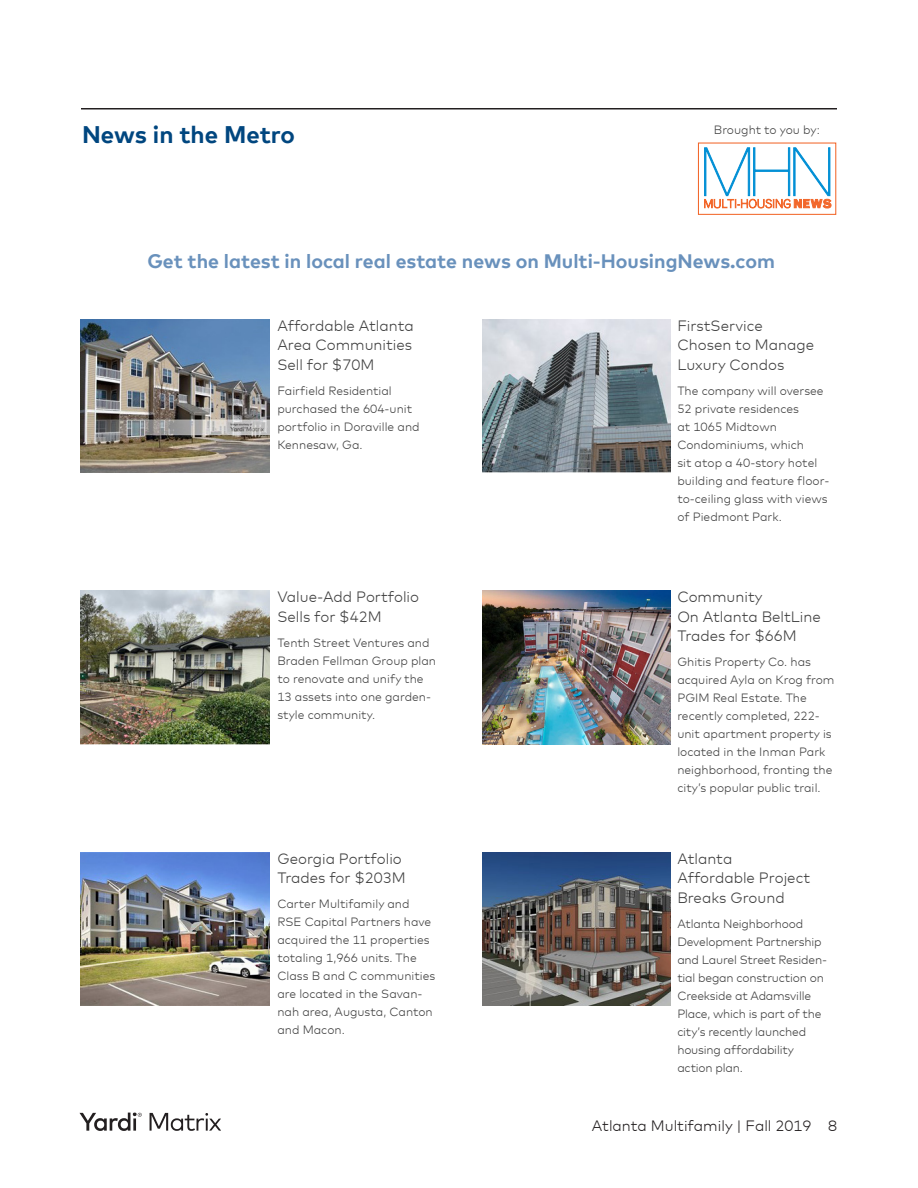
<style>
.page{position:relative;width:918px;height:1188px;background:#fff}
.page>*{position:absolute;margin:0;border:0;box-sizing:border-box;transform-origin:0 0}
.Matrix_SubHead{font:700 24px "Mark Offc Pro";color:#00467f}
.Matrix_News{font:700 19.5px "Mark Offc Pro";color:#6991bc}
.Matrix_News-2{font:300 15px/19.5px "Mark Offc Pro";color:#3f3f3f}
.t1{font:300 15px "Mark Offc Pro";color:#231f20}
.Matrix_News-3{font:300 12px/18px "Mark Offc Pro";color:#3f3f3f}
.Matrix_Body_Bullets{font:300 12px "Mark Offc Pro";color:#414141}
</style>
<div class="page">
<hr style="left:81px;top:108px;width:756px;height:2px;background:#231f20">
<svg style="left:80px;top:1112px;width:62px;height:19px"></svg>
<svg style="left:150px;top:1113px;width:71px;height:18px"></svg>
<div style="left:698px;top:143px;width:138px;height:72px;border:1px solid #f2672b"></div>
<svg style="left:704px;top:147px;width:128px;height:62px"></svg>
<img style="left:81px;top:319px;width:188px;height:154px">
<img style="left:81px;top:591px;width:188px;height:153px">
<img style="left:482px;top:319px;width:189px;height:154px">
<img style="left:81px;top:852px;width:188px;height:153px">
<img style="left:482px;top:852px;width:189px;height:153px">
<img style="left:482px;top:591px;width:189px;height:153px">
<p class="Matrix_SubHead" style="left:82px;top:116px;width:214px">News in the Metro</p>
<p class="Matrix_Body_Bullets" style="left:714px;top:120px;width:107px">Brought to you by:</p>
<p class="Matrix_News" style="left:147px;top:247px;width:629px">Get the latest in local real estate news on Multi-HousingNews.com</p>
<p class="Matrix_News-2" style="left:277px;top:315px;width:138px;text-align:justify">Affordable Atlanta Area Communities Sell for $70M</p>
<p class="Matrix_News-3" style="left:277px;top:380px;width:144px">Fairfield Residential purchased the 604-unit portfolio in Doraville and<br>Kennesaw, Ga.</p>
<p class="Matrix_News-2" style="left:277px;top:586px;width:143px">Value-Add Portfolio<br>Sells for $42M</p>
<p class="Matrix_News-3" style="left:277px;top:632px;width:160px">Tenth Street Ventures and<br>Braden Fellman Group plan to renovate and unify the<br>13 assets into one garden&shy;style community.</p>
<p class="Matrix_News-2" style="left:277px;top:848px;width:130px">Georgia Portfolio<br>Trades for $203M</p>
<p class="Matrix_News-3" style="left:277px;top:894px;width:159px">Carter Multifamily and<br>RSE Capital Partners have acquired the 11 properties totaling 1,966 units. The<br>Class B and C communities are located in the Savan&shy;nah area, Augusta, Canton and Macon.</p>
<p class="Matrix_News-2" style="left:677px;top:315px;width:138px">FirstService<br>Chosen to Manage<br>Luxury Condos</p>
<p class="Matrix_News-3" style="left:677px;top:380px;width:154px">The company will oversee<br>52 private residences<br>at 1065 Midtown<br>Condominiums, which<br>sit atop a 40-story hotel building and feature floor&shy;to-ceiling glass with views of Piedmont Park.</p>
<p class="Matrix_News-2" style="left:677px;top:586px;width:145px">Community<br>On Atlanta BeltLine<br>Trades for $66M</p>
<p class="Matrix_News-3" style="left:677px;top:652px;width:159px">Ghitis Property Co. has acquired Ayla on Krog from<br>PGIM Real Estate. The recently completed, 222- unit apartment property is located in the Inman Park neighborhood, fronting the city’s popular public trail.</p>
<p class="Matrix_News-2" style="left:677px;top:848px;width:134px">Atlanta<br>Affordable Project<br>Breaks Ground</p>
<p class="Matrix_News-3" style="left:677px;top:913px;width:151px">Atlanta Neighborhood<br>Development Partnership and Laurel Street Residen&shy;tial began construction on<br>Creekside at Adamsville<br>Place, which is part of the city’s recently launched housing affordability action plan.</p>
<p class="t1" style="left:592px;top:1115px;width:247px">Atlanta Multifamily | Fall 2019 8</p>
</div>
